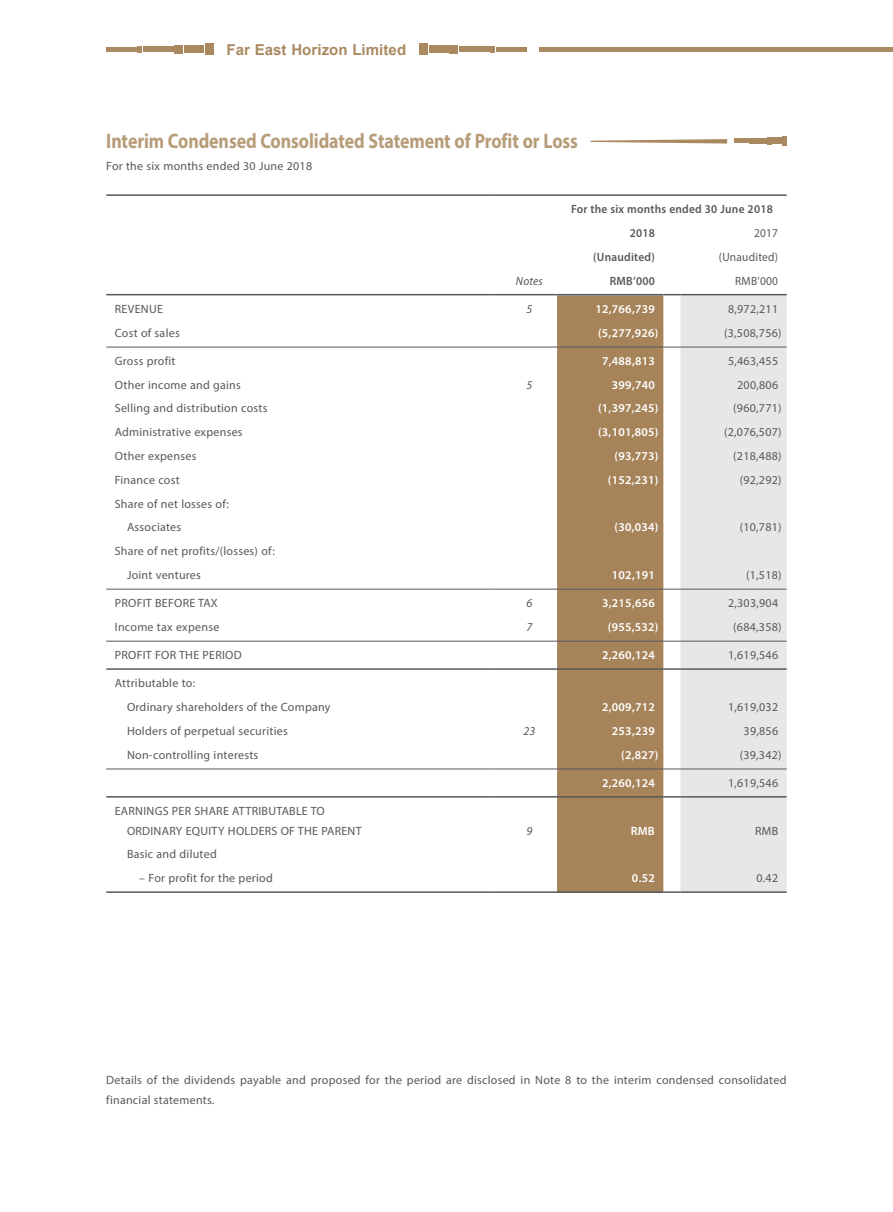
<style>
.page{position:relative;width:893px;height:1212px;background:#fff}
.page>*{position:absolute;margin:0;border:0;box-sizing:border-box;transform-origin:0 0}
.t1{font:700 21px "Myriad Pro";letter-spacing:-.005em;color:#b79c79;scale:.85 1}
.t2{font:700 15px "Arial";letter-spacing:.005em;color:#aa8961}
.t3{font:12px/23.7px "Myriad Pro";letter-spacing:.02em;color:#57585a}
.t4{font:600 12px "Myriad Pro";letter-spacing:.02em;color:#fff}
.t5{font:600 12px/23.7px "Myriad Pro";letter-spacing:.02em;color:#57585a;scale:.95 1}
.t6{font:12px "Myriad Pro";letter-spacing:.02em;color:#57585a;scale:.95 1}
.t7{font:italic 12px "Myriad Pro";letter-spacing:.02em;color:#57585a}
.t8{font:italic 12px "Myriad Pro";letter-spacing:.02em;color:#57585a;scale:.95 1}
</style>
<div class="page">
<div style="left:205px;top:44px;width:9px;height:11px;background:#aa8961"></div>
<div style="left:174px;top:45px;width:9px;height:9px;background:#aa8961"></div>
<svg style="left:138px;top:46px;width:4px;height:7px"></svg>
<div style="left:184px;top:45px;width:20px;height:8px;background:#aa8961"></div>
<div style="left:143px;top:46px;width:30px;height:6px;background:#aa8961"></div>
<div style="left:106px;top:47px;width:30px;height:5px;background:#aa8961"></div>
<div style="left:419px;top:44px;width:8px;height:11px;background:#aa8961"></div>
<div style="left:450px;top:45px;width:8px;height:9px;background:#aa8961"></div>
<svg style="left:490px;top:46px;width:5px;height:7px"></svg>
<div style="left:429px;top:45px;width:20px;height:8px;background:#aa8961"></div>
<div style="left:459px;top:46px;width:30px;height:6px;background:#aa8961"></div>
<div style="left:496px;top:47px;width:30px;height:5px;background:#aa8961"></div>
<div style="left:539px;top:47px;width:354px;height:5px;background:#aa8961"></div>
<hr style="left:734px;top:139px;width:15px;height:4px;background:#aa8961">
<div style="left:782px;top:136px;width:5px;height:10px;background:#aa8961"></div>
<svg style="left:768px;top:137px;width:4px;height:8px"></svg>
<svg style="left:750px;top:138px;width:2px;height:6px"></svg>
<div style="left:772px;top:138px;width:10px;height:6px;background:#aa8961"></div>
<div style="left:752px;top:138px;width:15px;height:5px;background:#aa8961"></div>
<svg style="left:590px;top:139px;width:137px;height:5px"></svg>
<div style="left:557px;top:295px;width:106px;height:596px;background:#a68359"></div>
<div style="left:680px;top:295px;width:107px;height:596px;background:#e6e7e9"></div>
<hr style="left:106px;top:194px;width:387px;height:2px;background:#57585a">
<hr style="left:493px;top:194px;width:64px;height:2px;background:#57585a">
<hr style="left:557px;top:194px;width:230px;height:2px;background:#57585a">
<hr style="left:106px;top:294px;width:387px;height:1px;background:#57585a">
<hr style="left:493px;top:294px;width:64px;height:1px;background:#57585a">
<hr style="left:557px;top:294px;width:106px;height:1px;background:#57585a">
<svg style="left:663px;top:294px;width:17px;height:1px"></svg>
<hr style="left:680px;top:294px;width:107px;height:1px;background:#57585a">
<hr style="left:106px;top:347px;width:387px;height:1px;background:#57585a">
<hr style="left:493px;top:347px;width:64px;height:1px;background:#57585a">
<hr style="left:557px;top:347px;width:106px;height:1px;background:#57585a">
<svg style="left:663px;top:347px;width:17px;height:1px"></svg>
<hr style="left:680px;top:347px;width:107px;height:1px;background:#57585a">
<hr style="left:106px;top:589px;width:387px;height:1px;background:#57585a">
<hr style="left:493px;top:589px;width:64px;height:1px;background:#57585a">
<hr style="left:557px;top:589px;width:106px;height:1px;background:#57585a">
<svg style="left:663px;top:589px;width:17px;height:1px"></svg>
<hr style="left:680px;top:589px;width:107px;height:1px;background:#57585a">
<hr style="left:106px;top:641px;width:387px;height:1px;background:#57585a">
<hr style="left:493px;top:641px;width:64px;height:1px;background:#57585a">
<hr style="left:557px;top:641px;width:106px;height:1px;background:#57585a">
<svg style="left:663px;top:641px;width:17px;height:1px"></svg>
<hr style="left:680px;top:641px;width:107px;height:1px;background:#57585a">
<hr style="left:106px;top:668px;width:387px;height:2px;background:#57585a">
<hr style="left:493px;top:668px;width:64px;height:2px;background:#57585a">
<hr style="left:557px;top:668px;width:106px;height:2px;background:#57585a">
<svg style="left:663px;top:668px;width:17px;height:2px"></svg>
<hr style="left:680px;top:668px;width:107px;height:2px;background:#57585a">
<hr style="left:106px;top:768px;width:387px;height:1px;background:#57585a">
<hr style="left:493px;top:768px;width:64px;height:1px;background:#57585a">
<hr style="left:557px;top:768px;width:106px;height:1px;background:#57585a">
<svg style="left:663px;top:768px;width:17px;height:1px"></svg>
<hr style="left:680px;top:768px;width:107px;height:1px;background:#57585a">
<hr style="left:106px;top:796px;width:387px;height:1px;background:#57585a">
<hr style="left:493px;top:796px;width:64px;height:1px;background:#57585a">
<hr style="left:557px;top:796px;width:106px;height:1px;background:#57585a">
<svg style="left:663px;top:796px;width:17px;height:1px"></svg>
<hr style="left:680px;top:796px;width:107px;height:1px;background:#57585a">
<hr style="left:106px;top:891px;width:387px;height:2px;background:#57585a">
<hr style="left:493px;top:891px;width:64px;height:2px;background:#57585a">
<hr style="left:557px;top:891px;width:106px;height:2px;background:#57585a">
<svg style="left:663px;top:891px;width:17px;height:2px"></svg>
<hr style="left:680px;top:891px;width:107px;height:2px;background:#57585a">
<p class="t2" style="left:227px;top:39px;width:181px">Far East Horizon Limited</p>
<h1 class="t1" style="left:106px;top:127px;width:556px">Interim Condensed Consolidated Statement of Profit or Loss</h1>
<p class="t3" style="left:106px;top:153px;width:207px">For the six months ended 30 June 2018</p>
<p class="t5" style="left:630px;top:197px;width:152px;text-indent:-59px">For the six months ended 30 June 2018<br>2018</p>
<p class="t6" style="left:754px;top:226px;width:27px">2017</p>
<p class="t5" style="left:593px;top:245px;width:66px">(Unaudited)</p>
<p class="t6" style="left:719px;top:249px;width:64px">(Unaudited)</p>
<p class="t8" style="left:516px;top:273px;width:30px">Notes</p>
<p class="t5" style="left:610px;top:268px;width:49px">RMB’000</p>
<p class="t6" style="left:735px;top:273px;width:47px">RMB’000</p>
<p class="t3" style="left:115px;top:297px;width:50px">REVENUE</p>
<p class="t7" style="left:526px;top:301px;width:7px">5</p>
<p class="t4" style="left:595px;top:301px;width:61px">12,766,739</p>
<p class="t3" style="left:728px;top:297px;width:52px">8,972,211</p>
<p class="t3" style="left:115px;top:321px;width:66px">Cost of sales</p>
<p class="t4" style="left:598px;top:325px;width:62px">(5,277,926)</p>
<p class="t3" style="left:724px;top:321px;width:59px">(3,508,756)</p>
<p class="t3" style="left:115px;top:349px;width:62px">Gross profit</p>
<p class="t4" style="left:602px;top:353px;width:54px">7,488,813</p>
<p class="t3" style="left:728px;top:349px;width:52px">5,463,455</p>
<p class="t3" style="left:115px;top:373px;width:128px">Other income and gains</p>
<p class="t7" style="left:526px;top:377px;width:7px">5</p>
<p class="t4" style="left:612px;top:377px;width:44px">399,740</p>
<p class="t3" style="left:737px;top:373px;width:42px">200,806</p>
<p class="t3" style="left:115px;top:396px;width:154px">Selling and distribution costs</p>
<p class="t4" style="left:598px;top:401px;width:62px">(1,397,245)</p>
<p class="t3" style="left:733px;top:396px;width:50px">(960,771)</p>
<p class="t3" style="left:115px;top:420px;width:129px">Administrative expenses</p>
<p class="t4" style="left:598px;top:425px;width:62px">(3,101,805)</p>
<p class="t3" style="left:724px;top:420px;width:59px">(2,076,507)</p>
<p class="t3" style="left:115px;top:444px;width:83px">Other expenses</p>
<p class="t4" style="left:614px;top:448px;width:45px">(93,773)</p>
<p class="t3" style="left:733px;top:444px;width:50px">(218,488)</p>
<p class="t3" style="left:115px;top:468px;width:66px">Finance cost</p>
<p class="t4" style="left:608px;top:472px;width:52px">(152,231)</p>
<p class="t3" style="left:740px;top:468px;width:43px">(92,292)</p>
<p class="t3" style="left:127px;top:491px;width:104px;text-indent:-12px">Share of net losses of:<br>Associates</p>
<p class="t4" style="left:614px;top:520px;width:45px">(30,034)</p>
<p class="t3" style="left:740px;top:515px;width:43px">(10,781)</p>
<p class="t3" style="left:127px;top:539px;width:149px;text-indent:-12px">Share of net profits/(losses) of:<br>Joint ventures</p>
<p class="t4" style="left:612px;top:567px;width:44px">102,191</p>
<p class="t3" style="left:746px;top:563px;width:37px">(1,518)</p>
<p class="t3" style="left:115px;top:591px;width:104px">PROFIT BEFORE TAX</p>
<p class="t7" style="left:526px;top:596px;width:7px">6</p>
<p class="t4" style="left:602px;top:595px;width:54px">3,215,656</p>
<p class="t3" style="left:728px;top:591px;width:52px">2,303,904</p>
<p class="t3" style="left:115px;top:615px;width:106px">Income tax expense</p>
<p class="t7" style="left:526px;top:619px;width:7px">7</p>
<p class="t4" style="left:608px;top:619px;width:52px">(955,532)</p>
<p class="t3" style="left:733px;top:615px;width:50px">(684,358)</p>
<p class="t3" style="left:115px;top:643px;width:128px">PROFIT FOR THE PERIOD</p>
<p class="t4" style="left:602px;top:647px;width:54px">2,260,124</p>
<p class="t3" style="left:728px;top:643px;width:52px">1,619,546</p>
<p class="t3" style="left:127px;top:671px;width:205px;text-indent:-12px">Attributable to:<br>Ordinary shareholders of the Company</p>
<p class="t4" style="left:602px;top:699px;width:54px">2,009,712</p>
<p class="t3" style="left:728px;top:695px;width:52px">1,619,032</p>
<p class="t3" style="left:127px;top:719px;width:162px">Holders of perpetual securities</p>
<p class="t7" style="left:523px;top:723px;width:14px">23</p>
<p class="t4" style="left:612px;top:723px;width:44px">253,239</p>
<p class="t3" style="left:744px;top:719px;width:36px">39,856</p>
<p class="t3" style="left:127px;top:742px;width:133px">Non-controlling interests</p>
<p class="t4" style="left:621px;top:747px;width:39px">(2,827)</p>
<p class="t3" style="left:740px;top:742px;width:43px">(39,342)</p>
<p class="t4" style="left:602px;top:775px;width:54px">2,260,124</p>
<p class="t3" style="left:728px;top:771px;width:52px">1,619,546</p>
<p class="t3" style="left:127px;top:801px;width:236px;line-height:19.5px;text-indent:-12px">EARNINGS PER SHARE ATTRIBUTABLE TO<br>ORDINARY EQUITY HOLDERS OF THE PARENT</p>
<p class="t7" style="left:526px;top:823px;width:7px">9</p>
<p class="t4" style="left:631px;top:823px;width:26px">RMB</p>
<p class="t3" style="left:755px;top:818px;width:25px">RMB</p>
<p class="t3" style="left:127px;top:842px;width:91px">Basic and diluted</p>
<p class="t3" style="left:139px;top:866px;width:135px">– For profit for the period</p>
<p class="t4" style="left:632px;top:870px;width:24px">0.52</p>
<p class="t3" style="left:756px;top:866px;width:23px">0.42</p>
<p class="t3" style="left:106px;top:1070px;width:682px;line-height:19.5px">Details of the dividends payable and proposed for the period are disclosed in Note 8 to the interim condensed consolidated financial statements.</p>
</div>
